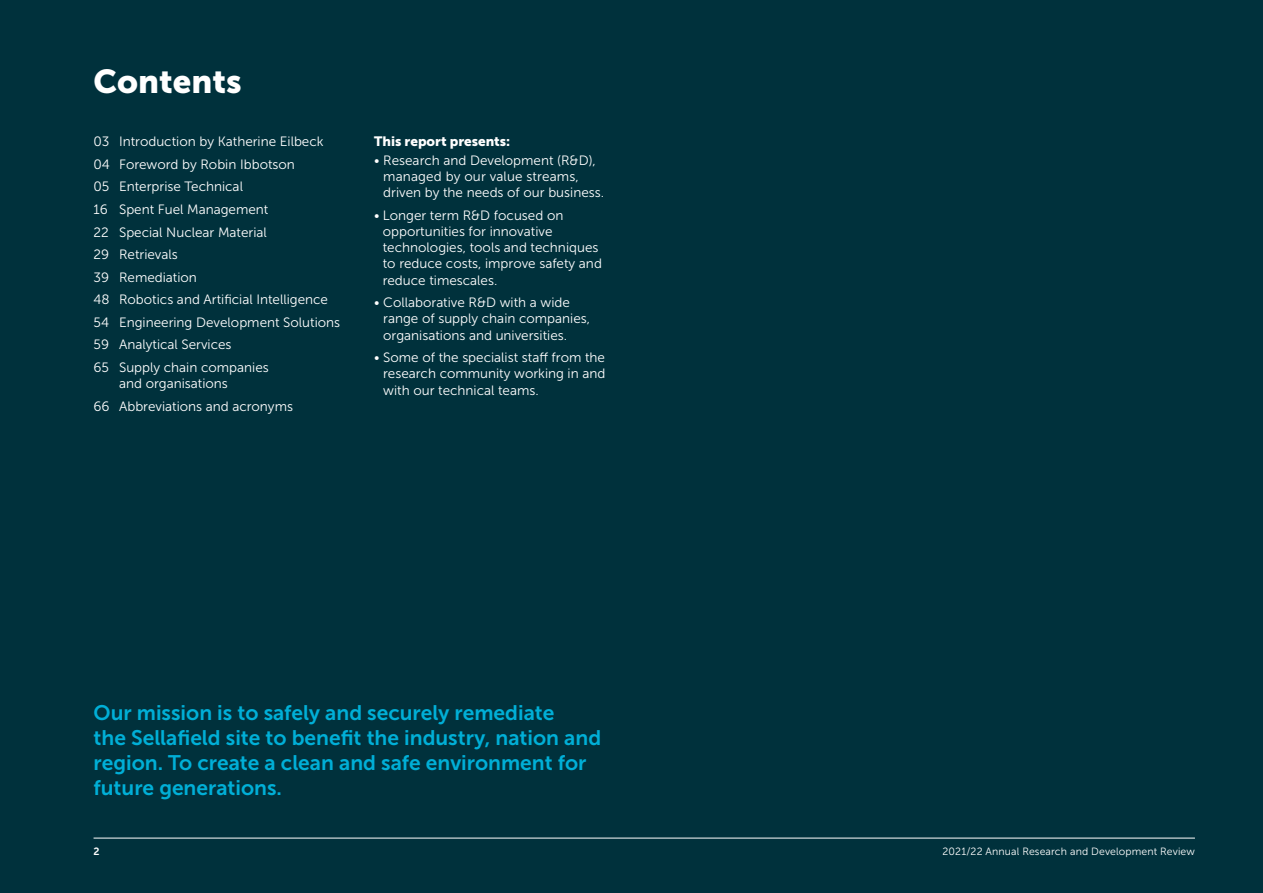
<style>
.page{position:relative;width:1263px;height:893px;background:#00313c}
.page>*{position:absolute;margin:0;border:0;box-sizing:border-box;transform-origin:0 0}
.H1_white{font:33px "Museo Sans 900";color:#fff}
.Pull_out_large_colou{font:21px/25.2px "Museo Sans 700";color:#00afd7}
.Body_text{font:13.5px/16.2px "Museo Sans 300";color:#fff}
.Body_heading{font:13.5px "Museo Sans 900";color:#fff}
.t1{font:10.5px "Museo Sans 300";letter-spacing:.01em;color:#fff}
.t2{font:10.5px "Museo Sans 700";color:#fff}
</style>
<div class="page">
<hr style="left:94px;top:838px;width:1101px;height:1px;background:#fff">
<h1 class="H1_white" style="left:94px;top:62px;width:150px">Contents</h1>
<p class="Body_text" style="left:94px;top:134px;width:232px">03 Introduction by Katherine Eilbeck</p>
<p class="Body_text" style="left:94px;top:156px;width:203px">04 Foreword by Robin Ibbotson</p>
<p class="Body_text" style="left:94px;top:179px;width:151px">05 Enterprise Technical</p>
<p class="Body_text" style="left:94px;top:201px;width:176px">16 Spent Fuel Management</p>
<p class="Body_text" style="left:94px;top:224px;width:175px">22 Special Nuclear Material</p>
<p class="Body_text" style="left:94px;top:246px;width:86px">29 Retrievals</p>
<p class="Body_text" style="left:94px;top:269px;width:105px">39 Remediation</p>
<p class="Body_text" style="left:94px;top:292px;width:236px">48 Robotics and Artificial Intelligence</p>
<p class="Body_text" style="left:94px;top:314px;width:248px">54 Engineering Development Solutions</p>
<p class="Body_text" style="left:94px;top:337px;width:140px">59 Analytical Services</p>
<p class="Body_text" style="left:119px;top:359px;width:151px;text-indent:-26px">65 Supply chain companies and organisations</p>
<p class="Body_text" style="left:94px;top:398px;width:201px">66 Abbreviations and acronyms</p>
<p class="Body_heading" style="left:374px;top:134px;width:138px">This report presents:</p>
<p class="Body_text" style="left:383px;top:152px;width:222px;text-indent:-9px">• Research and Development (R&amp;D), managed by our value streams, driven by the needs of our business.</p>
<p class="Body_text" style="left:383px;top:207px;width:221px;text-indent:-9px">• Longer term R&amp;D focused on opportunities for innovative technologies, tools and techniques to reduce costs, improve safety and reduce timescales.</p>
<p class="Body_text" style="left:383px;top:295px;width:208px;text-indent:-9px">• Collaborative R&amp;D with a wide range of supply chain companies, organisations and universities.</p>
<p class="Body_text" style="left:383px;top:350px;width:224px;text-align:justify;text-indent:-9px">• Some of the specialist staff from the research community working in and with our technical teams.</p>
<p class="Pull_out_large_colou" style="left:94px;top:700px;width:509px">Our mission is to safely and securely remediate<br>the Sellafield site to benefit the industry, nation and region. To create a clean and safe environment for future generations.</p>
<p class="t2" style="left:94px;top:846px;width:8px">2</p>
<p class="t1" style="left:942px;top:846px;width:254px">2021/22 Annual Research and Development Review</p>
</div>
